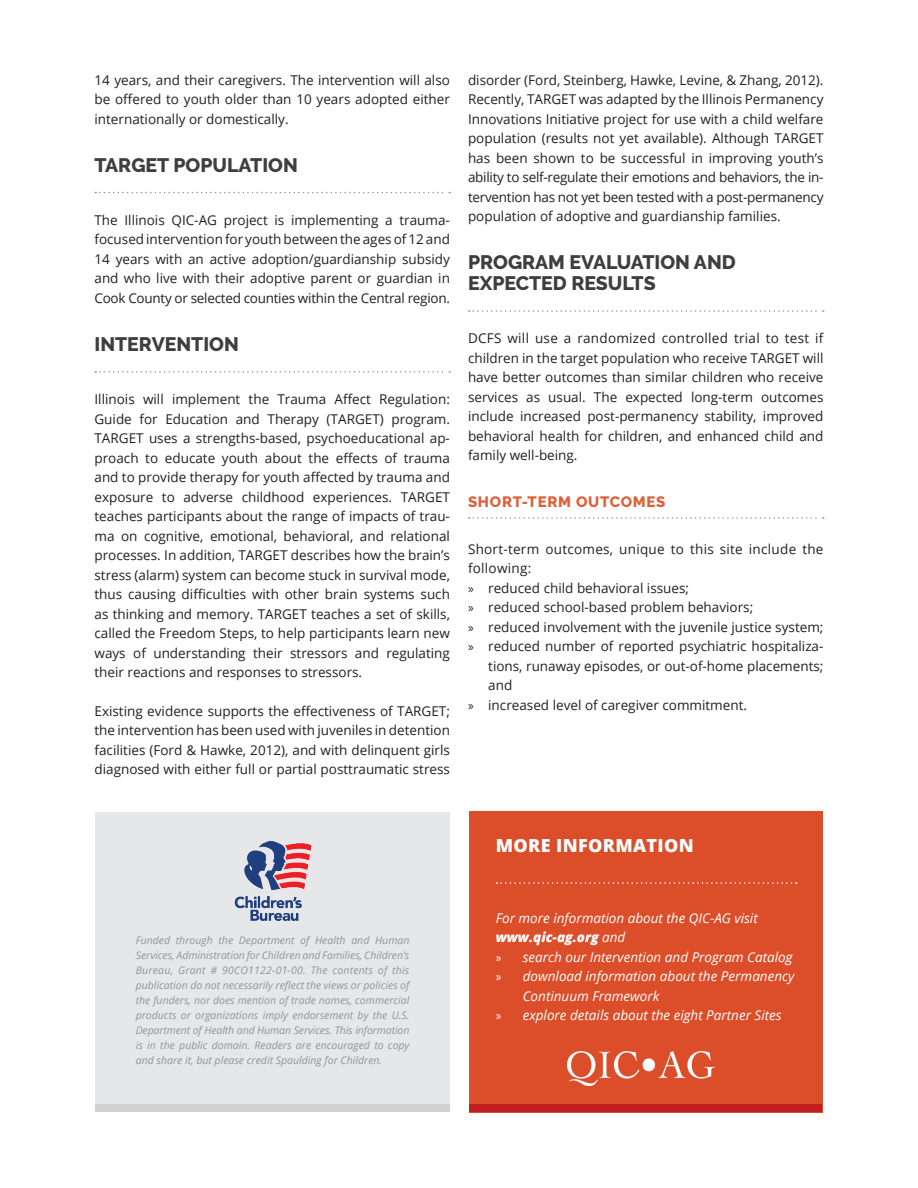
<style>
.page{position:relative;width:918px;height:1188px;background:#fff}
.page>*{position:absolute;margin:0;border:0;box-sizing:border-box;transform-origin:0 0}
.t1{font:800 19.5px/21px "Raleway";color:#3e3e3f}
.t2{font:800 18px "Open Sans";letter-spacing:.02em;color:#fff}
.t3{font:800 15px "Raleway";letter-spacing:.05em;color:#df5f36}
.t4{font:13.5px/19.5px "Open Sans";color:#231f20;text-align:justify}
.t5{font:italic 13.5px "Open Sans";color:#fff}
.t6{font:13.5px "Open Sans";letter-spacing:.02em;color:#231f20}
.t7{font:italic 800 13.5px "Open Sans";color:#fff}
.t8{font:italic 10.5px/15px "Open Sans";color:#939598;text-align:justify}
.s1{font-family:"Myriad Pro"}
.s2{font-weight:400}
.s3{font-family:"Myriad Pro";font-style:normal}
</style>
<div class="page">
<div style="left:95px;top:812px;width:355px;height:293px;background:#e6e7e9"></div>
<div style="left:469px;top:812px;width:354px;height:301px;background:#dc4d29"></div>
<svg style="left:496px;top:882px;width:301px;height:2px"></svg>
<img style="left:568px;top:1052px;width:147px;height:33px">
<div style="left:470px;top:1105px;width:352px;height:7px;background:#c11e24"></div>
<svg style="left:95px;top:192px;width:355px;height:1px"></svg>
<svg style="left:95px;top:371px;width:355px;height:2px"></svg>
<svg style="left:469px;top:310px;width:355px;height:2px"></svg>
<svg style="left:469px;top:517px;width:355px;height:2px"></svg>
<div style="left:95px;top:1105px;width:355px;height:7px;background:#d1d2d4"></div>
<img style="left:234px;top:842px;width:78px;height:79px">
<p class="t4" style="left:94px;top:70px;width:357px">14 years, and their caregivers. The intervention will also be offered to youth older than 10 years adopted either internationally or domestically.</p>
<h1 class="t1" style="left:94px;top:154px;width:205px">TARGET POPULATION</h1>
<p class="t4" style="left:94px;top:210px;width:357px">The Illinois QIC-AG project is implementing a trauma&shy;focused intervention for youth between the ages of 12 and 14 years with an active adoption/guardianship subsidy and who live with their adoptive parent or guardian in Cook County or selected counties within the Central region.</p>
<h1 class="t1" style="left:94px;top:334px;width:146px">INTERVENTION</h1>
<p class="t4" style="left:94px;top:389px;width:357px">Illinois will implement the Trauma Affect Regulation:<br>Guide for Education and Therapy (TARGET) program.<br>TARGET uses a strengths-based, psychoeducational ap&shy;proach to educate youth about the effects of trauma and to provide therapy for youth affected by trauma and exposure to adverse childhood experiences. TARGET teaches participants about the range of impacts of trau&shy;ma on cognitive, emotional, behavioral, and relational processes. In addition, TARGET describes how the brain’s stress (alarm) system can become stuck in survival mode, thus causing difficulties with other brain systems such as thinking and memory. TARGET teaches a set of skills, called the Freedom Steps, to help participants learn new ways of understanding their stressors and regulating their reactions and responses to stressors.</p>
<p class="t4" style="left:94px;top:701px;width:357px">Existing evidence supports the effectiveness of TARGET; the intervention has been used with juveniles in detention facilities (Ford &amp; Hawke, 2012), and with delinquent girls diagnosed with either full or partial posttraumatic stress</p>
<p class="t4" style="left:468px;top:70px;width:357px">disorder (Ford, Steinberg, Hawke, Levine, &amp; Zhang, 2012).<br>Recently, TARGET was adapted by the Illinois Permanency Innovations Initiative project for use with a child welfare population (results not yet available). Although TARGET has been shown to be successful in improving youth’s ability to self-regulate their emotions and behaviors, the in&shy;tervention has not yet been tested with a post-permanency population of adoptive and guardianship families.</p>
<h1 class="t1" style="left:468px;top:252px;width:269px">PROGRAM EVALUATION AND<br>EXPECTED RESULTS</h1>
<p class="t4" style="left:468px;top:328px;width:357px">DCFS will use a randomized controlled trial to test if children in the target population who receive TARGET will have better outcomes than similar children who receive services as usual. The expected long-term outcomes include increased post-permanency stability, improved behavioral health for children, and enhanced child and family well-being.</p>
<p class="t3" style="left:468px;top:494px;width:199px">SHORT-TERM OUTCOMES</p>
<p class="t6" style="left:468px;top:540px;width:357px">Short-term outcomes, unique to this site include the</p>
<p class="t6" style="left:468px;top:559px;width:65px">following:</p>
<p class="t4" style="left:468px;top:578px;width:223px"><span class="s1">»</span> reduced child behavioral issues;</p>
<p class="t4" style="left:468px;top:597px;width:287px"><span class="s1">»</span> reduced school-based problem behaviors;</p>
<p class="t4" style="left:468px;top:617px;width:357px"><span class="s1">»</span> reduced involvement with the juvenile justice system;</p>
<p class="t4" style="left:468px;top:636px;width:357px"><span class="s1">»</span> reduced number of reported psychiatric hospitaliza-</p>
<p class="t4" style="left:488px;top:656px;width:337px">tions, runaway episodes, or out-of-home placements;</p>
<p class="t4" style="left:488px;top:675px;width:26px">and</p>
<p class="t4" style="left:468px;top:695px;width:281px"><span class="s1">»</span> increased level of caregiver commitment.</p>
<p class="t8" style="left:136px;top:932px;width:275px">Funded through the Department of Health and Human Services, Administration for Children and Families, Children’s Bureau, Grant # 90CO1122-01-00. The contents of this publication do not necessarily reflect the views or policies of the funders, nor does mention of trade names, commercial products or organizations imply endorsement by the U.S.<br>Department of Health and Human Services. This information is in the public domain. Readers are encouraged to copy and share it, but please credit Spaulding for Children.</p>
<h2 class="t2" style="left:496px;top:832px;width:200px">MORE INFORMATION</h2>
<p class="t5" style="left:496px;top:909px;width:263px">For more information about the QIC-AG visit</p>
<p class="t7" style="left:496px;top:927px;width:131px">www.qic-ag.org <span class="s2">and</span></p>
<p class="t5" style="left:496px;top:948px;width:298px"><span class="s3">»</span> search our Intervention and Program Catalog</p>
<p class="t5" style="left:496px;top:967px;width:300px"><span class="s3">»</span> download information about the Permanency</p>
<p class="t5" style="left:523px;top:987px;width:138px">Continuum Framework</p>
<p class="t5" style="left:496px;top:1006px;width:287px"><span class="s3">»</span> explore details about the eight Partner Sites</p>
</div>
